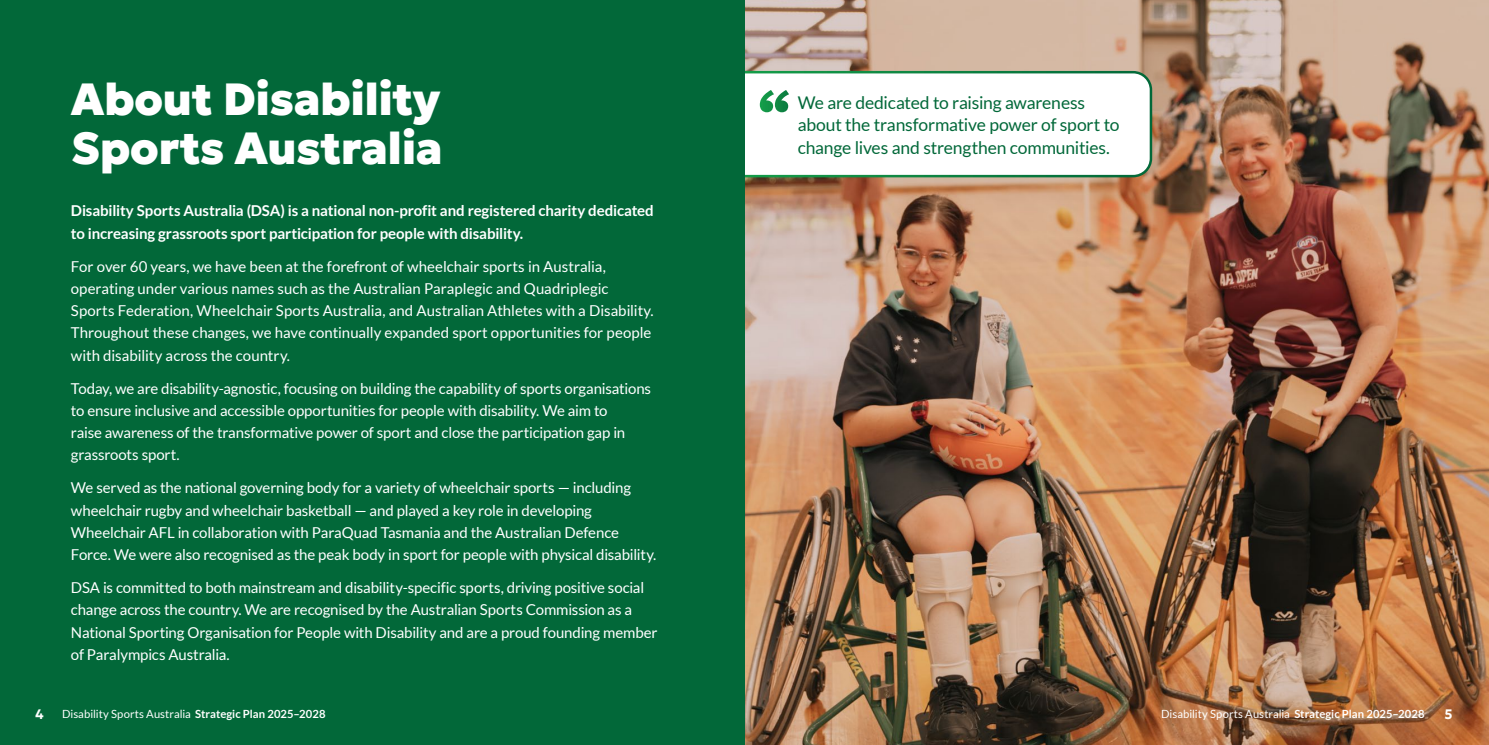
<style>
.page{position:relative;width:1489px;height:745px;background:#fff}
.page>*{position:absolute;margin:0;border:0;box-sizing:border-box;transform-origin:0 0}
.t1{font:900 55px "Geologica Roman";color:#fff}
.t2{font:900 45px/48.8px "Geologica Roman";letter-spacing:-.01em;color:#fff}
.t3{font:17.5px/22.5px "Lato";letter-spacing:-.01em;color:#026839}
.t4{font:15px/22.2px "Lato";letter-spacing:-.01em;color:#fff}
.t5{font:700 15px/22.5px "Lato";letter-spacing:-.01em;color:#fff}
.t6{font:700 13.75px "Geologica Roman";color:#fff}
.t7{font:11.25px "Lato";color:#fff}
.s1{font-weight:700}
</style>
<div class="page">
<img style="left:744px;top:0;width:744px;height:744px">
<div style="left:721px;top:72px;width:429px;height:104px;background:#fff;border-radius:18px"></div>
<div style="left:720px;top:71px;width:432px;height:106px;border:2px solid #fff;border-radius:18px"></div>
<div style="left:0;top:0;width:744px;height:744px;background:#026839"></div>
<h2 class="t2" style="left:71px;top:71px;width:373px">About Disability<br>Sports Australia</h2>
<p class="t5" style="left:71px;top:199px;width:584px">Disability Sports Australia (DSA) is a national non-profit and registered charity dedicated to increasing grassroots sport participation for people with disability.</p>
<p class="t4" style="left:71px;top:255px;width:584px">For over 60 years, we have been at the forefront of wheelchair sports in Australia, operating under various names such as the Australian Paraplegic and Quadriplegic Sports Federation, Wheelchair Sports Australia, and Australian Athletes with a Disability.<br>Throughout these changes, we have continually expanded sport opportunities for people with disability across the country.</p>
<p class="t4" style="left:71px;top:376px;width:581px">Today, we are disability-agnostic, focusing on building the capability of sports organisations to ensure inclusive and accessible opportunities for people with disability. We aim to<br>raise awareness of the transformative power of sport and close the participation gap in grassroots sport.</p>
<p class="t4" style="left:71px;top:476px;width:587px">We served as the national governing body for a variety of wheelchair sports — including wheelchair rugby and wheelchair basketball — and played a key role in developing Wheelchair AFL in collaboration with ParaQuad Tasmania and the Australian Defence Force. We were also recognised as the peak body in sport for people with physical disability.</p>
<p class="t4" style="left:71px;top:576px;width:588px">DSA is committed to both mainstream and disability-specific sports, driving positive social change across the country. We are recognised by the Australian Sports Commission as a National Sporting Organisation for People with Disability and are a proud founding member of Paralympics Australia.</p>
<h1 class="t1" style="left:758px;top:59px;width:33px">“</h1>
<p class="t3" style="left:797px;top:91px;width:323px">We are dedicated to raising awareness about the transformative power of sport to change lives and strengthen communities.</p>
<p class="t6" style="left:35px;top:701px;width:10px">4</p>
<p class="t7" style="left:62px;top:707px;width:265px">Disability Sports Australia <span class="s1">Strategic Plan 2025–2028</span></p>
<p class="t7" style="left:1160px;top:707px;width:265px">Disability Sports Australia <span class="s1">Strategic Plan 2025–2028</span></p>
<p class="t6" style="left:1444px;top:701px;width:10px">5</p>
</div>
